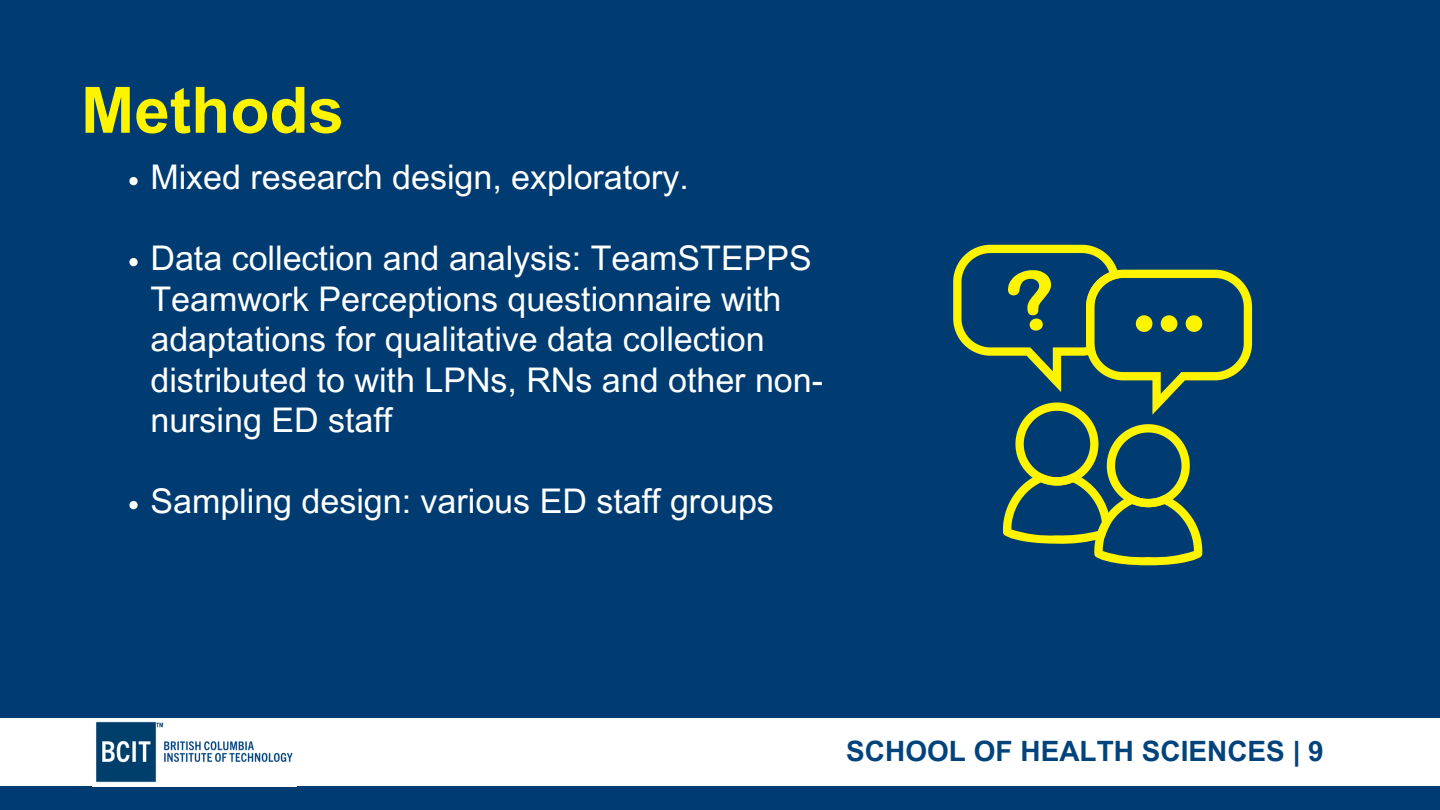
<style>
.page{position:relative;width:1440px;height:810px;background:#003c71}
.page>*{position:absolute;margin:0;border:0;box-sizing:border-box;transform-origin:0 0}
.t1{font:700 64px "Arial MT Pro";color:#fff400}
.t2{font:34px/40.5px "Arial MT Pro";color:#fff}
.t3{font:700 28px "Arial MT Pro";color:#03437c}
</style>
<div class="page">
<div style="left:0;top:719px;width:1440px;height:67px;background:#fff"></div>
<img style="left:96px;top:721px;width:197px;height:62px">
<svg style="left:953px;top:245px;width:299px;height:320px"></svg>
<svg style="left:129px;top:177px;width:9px;height:8px"></svg>
<svg style="left:129px;top:258px;width:9px;height:8px"></svg>
<svg style="left:129px;top:501px;width:9px;height:8px"></svg>
<p class="t1" style="left:81px;top:86px;width:265px">Methods</p>
<p class="t2" style="left:150px;top:161px;width:540px">Mixed research design, exploratory.</p>
<p class="t2" style="left:150px;top:242px;width:674px">Data collection and analysis: TeamSTEPPS Teamwork Perceptions questionnaire with adaptations for qualitative data collection distributed to with LPNs, RNs and other non&shy;nursing ED staff</p>
<p class="t2" style="left:150px;top:485px;width:625px">Sampling design: various ED staff groups</p>
<p class="t3" style="left:846px;top:741px;width:479px">SCHOOL OF HEALTH SCIENCES | 9</p>
</div>
